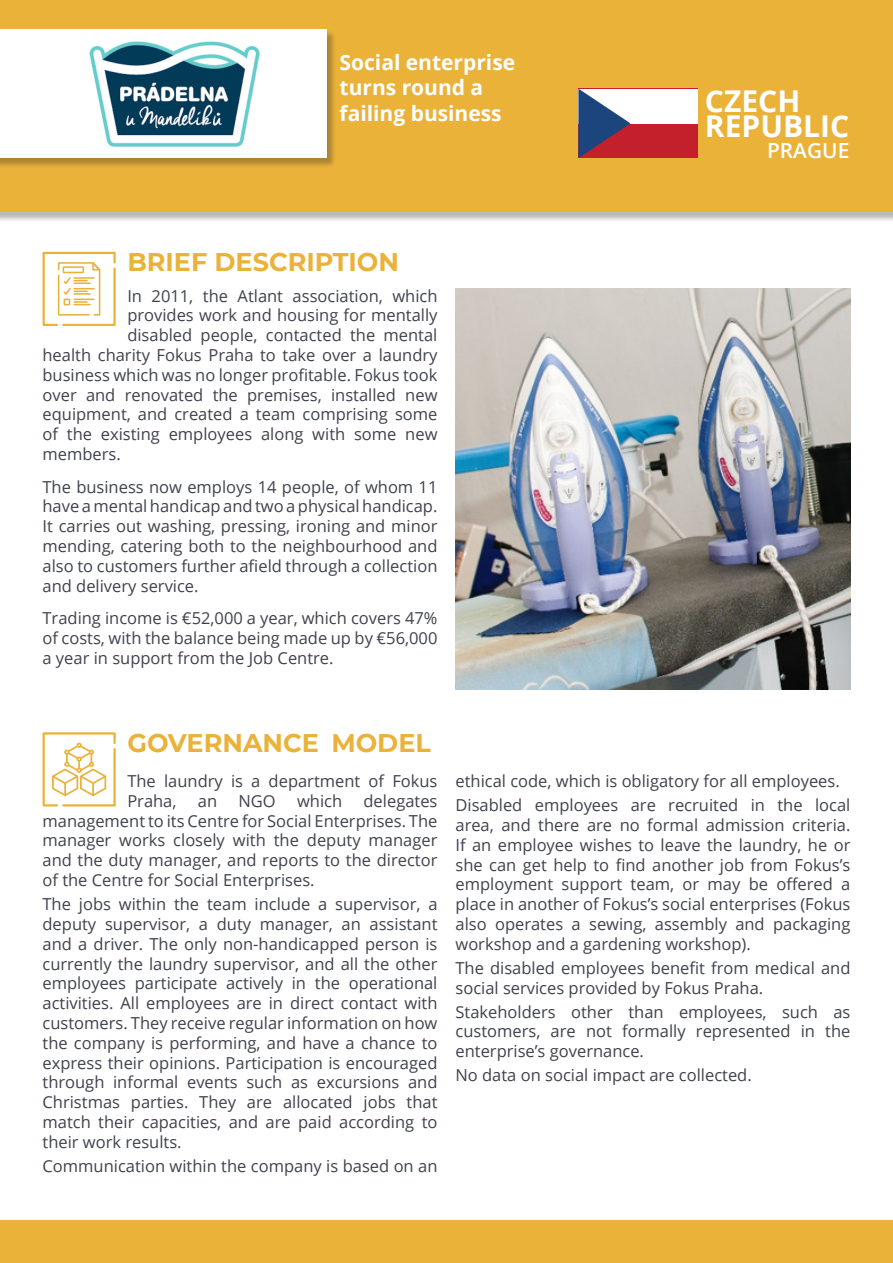
<style>
.page{position:relative;width:893px;height:1263px;background:#fff}
.page>*{position:absolute;margin:0;border:0;box-sizing:border-box;transform-origin:0 0}
.t1{font:700 30px/25.5px "Open Sans";color:#fff}
.t2{font:700 25.5px "Montserrat";color:#ebb23a}
.t3{font:700 21px/25.2px "Open Sans";color:#fff}
.t4{font:600 20.85px "Open Sans";color:#fff}
.t5{font:16.5px/19.8px "Open Sans";color:#3e424d;text-align:justify}
</style>
<div class="page">
<div style="left:0;top:0;width:893px;height:222px;background:#231f20;opacity:.31"></div>
<div style="left:0;top:0;width:893px;height:212px;background:#ebb23a"></div>
<div style="left:0;top:1220px;width:893px;height:43px;background:#ebb23a"></div>
<div style="left:0;top:30px;width:337px;height:138px;background:#231f20;opacity:.31"></div>
<div style="left:0;top:29px;width:326px;height:129px;background:#fff"></div>
<svg style="left:42px;top:251px;width:74px;height:75px"></svg>
<svg style="left:42px;top:732px;width:74px;height:75px"></svg>
<img style="left:89px;top:41px;width:171px;height:106px">
<div style="left:578px;top:89px;width:119px;height:69px;background:#c4202b"></div>
<div style="left:578px;top:89px;width:119px;height:34px;background:#fff"></div>
<svg style="left:578px;top:89px;width:52px;height:69px"></svg>
<img style="left:455px;top:289px;width:395px;height:401px">
<p class="t3" style="left:340px;top:49px;width:177px">Social enterprise turns round a failing business</p>
<p class="t2" style="left:127px;top:244px;width:273px">BRIEF DESCRIPTION</p>
<p class="t5" style="left:127px;top:285px;width:312px">In 2011, the Atlant association, which</p>
<p class="t5" style="left:127px;top:305px;width:312px">provides work and housing for mentally</p>
<p class="t5" style="left:127px;top:325px;width:312px">disabled people, contacted the mental</p>
<p class="t5" style="left:43px;top:345px;width:396px">health charity Fokus Praha to take over a laundry</p>
<p class="t5" style="left:43px;top:364px;width:396px">business which was no longer profitable. Fokus took</p>
<p class="t5" style="left:43px;top:384px;width:396px">over and renovated the premises, installed new</p>
<p class="t5" style="left:43px;top:404px;width:396px">equipment, and created a team comprising some</p>
<p class="t5" style="left:43px;top:424px;width:396px">of the existing employees along with some new</p>
<p class="t5" style="left:43px;top:444px;width:80px">members.</p>
<p class="t5" style="left:43px;top:476px;width:396px">The business now employs 14 people, of whom 11 have a mental handicap and two a physical handicap.<br>It carries out washing, pressing, ironing and minor mending, catering both to the neighbourhood and also to customers further afield through a collection and delivery service.</p>
<p class="t5" style="left:43px;top:608px;width:396px">Trading income is €52,000 a year, which covers 47% of costs, with the balance being made up by €56,000 a year in support from the Job Centre.</p>
<p class="t1" style="left:705px;top:87px;width:146px">CZECH<br>REPUBLIC</p>
<p class="t4" style="left:767px;top:136px;width:84px">PRAGUE</p>
<p class="t2" style="left:127px;top:724px;width:305px">GOVERNANCE MODEL</p>
<p class="t5" style="left:127px;top:771px;width:312px">The laundry is a department of Fokus<br>Praha,</p>
<p class="t5" style="left:43px;top:790px;width:396px;text-indent:321px">delegates management to its Centre for Social Enterprises. The manager works closely with the deputy manager and the duty manager, and reports to the director of the Centre for Social Enterprises.</p>
<p class="t5" style="left:43px;top:894px;width:396px">The jobs within the team include a supervisor, a deputy supervisor, a duty manager, an assistant and a driver. The only non-handicapped person is currently the laundry supervisor, and all the other employees participate actively in the operational activities. All employees are in direct contact with customers. They receive regular information on how the company is performing, and have a chance to express their opinions. Participation is encouraged through informal events such as excursions and Christmas parties. They are allocated jobs that match their capacities, and are paid according to their work results.</p>
<p class="t5" style="left:43px;top:1155px;width:396px">Communication within the company is based on an</p>
<p class="t5" style="left:198px;top:790px;width:21px">an</p>
<p class="t5" style="left:238px;top:790px;width:39px">NGO</p>
<p class="t5" style="left:297px;top:790px;width:47px">which</p>
<p class="t5" style="left:455px;top:771px;width:386px">ethical code, which is obligatory for all employees.</p>
<p class="t5" style="left:455px;top:795px;width:396px">Disabled employees are recruited in the local area, and there are no formal admission criteria.<br>If an employee wishes to leave the laundry, he or she can get help to find another job from Fokus’s employment support team, or may be offered a place in another of Fokus’s social enterprises (Fokus also operates a sewing, assembly and packaging workshop and a gardening workshop).</p>
<p class="t5" style="left:455px;top:957px;width:396px">The disabled employees benefit from medical and social services provided by Fokus Praha.</p>
<p class="t5" style="left:455px;top:1001px;width:396px">Stakeholders other than employees, such as customers, are not formally represented in the enterprise’s governance.</p>
<p class="t5" style="left:455px;top:1065px;width:298px">No data on social impact are collected.</p>
</div>
